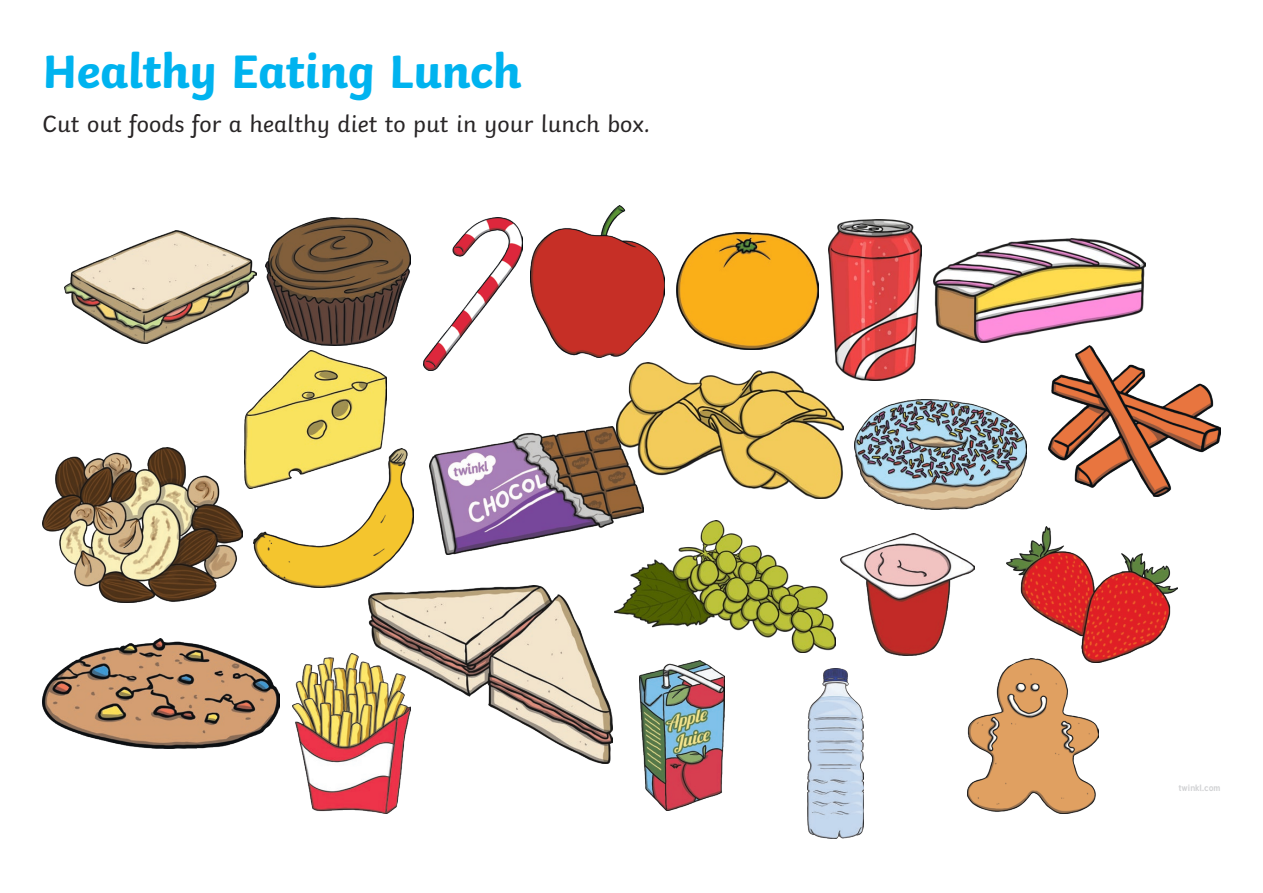
<style>
.page{position:relative;width:1263px;height:893px;background:#fff}
.page>*{position:absolute;margin:0;border:0;box-sizing:border-box;transform-origin:0 0}
.Heading_1{font:700 49.5px "Twinkl";letter-spacing:-.01em;color:#00b3ef}
.KS1_Body_Copy{font:24px "Twinkl";color:#282526}
.t1{font:700 9px "Tuffy";color:#d2d3d5}
</style>
<div class="page">
<img style="left:65px;top:231px;width:192px;height:113px">
<img style="left:265px;top:218px;width:146px;height:127px">
<img style="left:424px;top:218px;width:98px;height:153px">
<img style="left:530px;top:205px;width:135px;height:152px">
<img style="left:677px;top:233px;width:142px;height:116px">
<img style="left:855px;top:400px;width:171px;height:110px">
<img style="left:829px;top:220px;width:92px;height:160px">
<img style="left:933px;top:239px;width:212px;height:104px">
<img style="left:43px;top:447px;width:199px;height:155px">
<img style="left:429px;top:427px;width:215px;height:127px">
<img style="left:616px;top:363px;width:227px;height:135px">
<img style="left:368px;top:585px;width:244px;height:179px">
<img style="left:254px;top:449px;width:160px;height:139px">
<img style="left:43px;top:639px;width:236px;height:109px">
<img style="left:615px;top:520px;width:220px;height:133px">
<img style="left:1048px;top:345px;width:172px;height:152px">
<img style="left:840px;top:533px;width:135px;height:123px">
<img style="left:1006px;top:526px;width:172px;height:137px">
<img style="left:244px;top:351px;width:142px;height:137px">
<img style="left:640px;top:661px;width:85px;height:150px">
<img style="left:808px;top:668px;width:55px;height:171px">
<img style="left:967px;top:658px;width:131px;height:155px">
<img style="left:292px;top:653px;width:119px;height:160px">
<p class="Heading_1" style="left:43px;top:31px;width:480px">Healthy Eating Lunch</p>
<p class="KS1_Body_Copy" style="left:43px;top:106px;width:609px">Cut out foods for a healthy diet to put in your lunch box.</p>
<p class="t1" style="left:1178px;top:781px;width:43px">twinkl.com</p>
</div>
